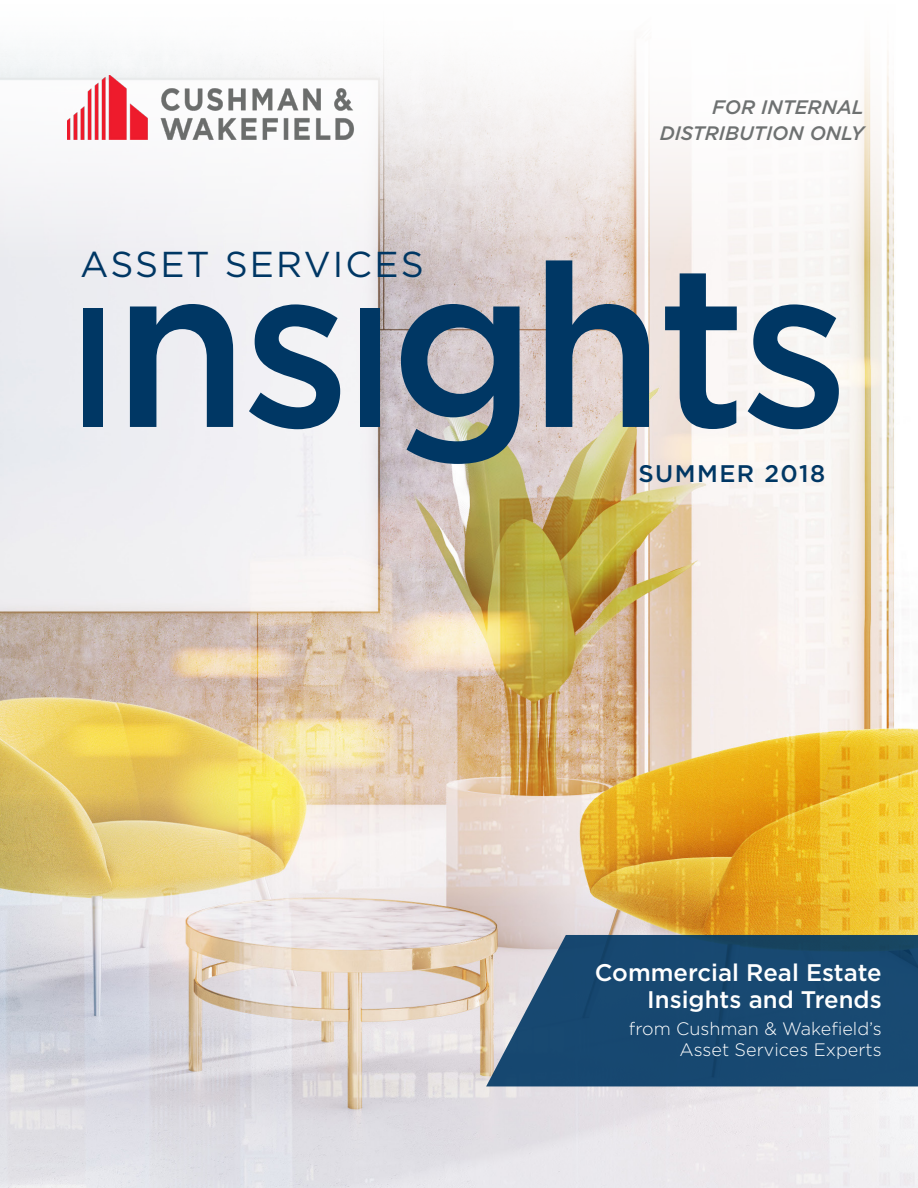
<style>
.page{position:relative;width:918px;height:1188px;background:#fff}
.page>*{position:absolute;margin:0;border:0;box-sizing:border-box;transform-origin:0 0}
.t1{font:500 228.15px "Gotham";letter-spacing:-.03em;color:#003764;scale:.95 1}
.t2{font:36px "Gotham";letter-spacing:.06em;color:#003764}
.t3{font:500 24px/27px "Gotham";color:#fff;text-align:right}
.t4{font:500 24px "Gotham";letter-spacing:.06em;color:#003764}
.t5{font:italic 500 19.5px/25.5px "Gotham";color:#6e7171;text-align:right}
.t6{font:300 18px/21px "Gotham";color:#fff;text-align:right}
.s1{font-size:168.75px}
</style>
<div class="page">
<img style="left:0;top:43px;width:918px;height:1145px">
<img style="left:68px;top:76px;width:306px;height:64px">
<svg style="left:486px;top:935px;width:432px;height:151px;background:#2d5779"></svg>
<p class="t5" style="left:660px;top:94px;width:206px">FOR INTERNAL<br>DISTRIBUTION ONLY</p>
<h2 class="t2" style="left:80px;top:241px;width:345px">ASSET SERVICES</h2>
<h1 class="t1" style="left:68px;top:197px;width:824px"><span class="s1">I</span>ns<span class="s1">I</span>ghts</h1>
<h3 class="t4" style="left:638px;top:458px;width:188px">SUMMER 2018</h3>
<h3 class="t3" style="left:595px;top:959px;width:288px">Commercial Real Estate<br>Insights and Trends</h3>
<p class="t6" style="left:629px;top:1018px;width:254px">from Cushman &amp; Wakefield’s<br>Asset Services Experts</p>
</div>
